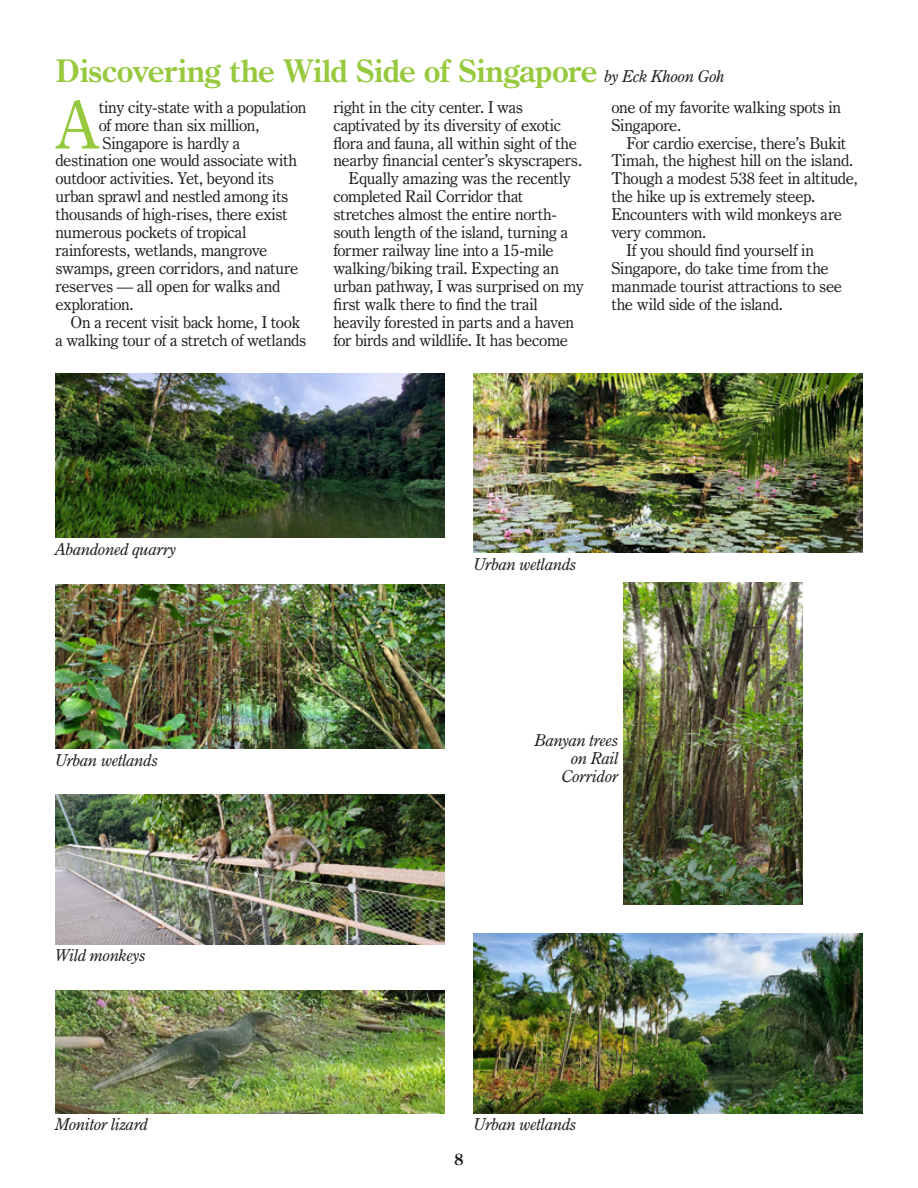
<style>
.page{position:relative;width:918px;height:1188px;background:#fff}
.page>*{position:absolute;margin:0;border:0;box-sizing:border-box;transform-origin:0 0}
.t1{font:66.3px "Century Oldstyle BT";color:#96c93d}
.t2{font:700 31.35px "Century Oldstyle BT";letter-spacing:-.025em;color:#96c93d}
.t3{font:16.5px/18px "Century Oldstyle BT";letter-spacing:-.02em;color:#231f20}
.t4{font:italic 16.5px/18px "Century Oldstyle BT";letter-spacing:-.01em;color:#231f20;text-align:right}
.t5{font:700 16.5px "Century Oldstyle BT";color:#231f20}
.s1{font-weight:400;font-style:italic;font-size:16.5px;color:#231f20}
</style>
<div class="page">
<img style="left:623px;top:583px;width:180px;height:321px">
<img style="left:56px;top:374px;width:388px;height:164px">
<img style="left:56px;top:584px;width:388px;height:165px">
<img style="left:56px;top:795px;width:388px;height:149px">
<img style="left:474px;top:934px;width:388px;height:179px">
<img style="left:56px;top:991px;width:388px;height:122px">
<img style="left:474px;top:374px;width:388px;height:179px">
<h2 class="t2" style="left:56px;top:52px;width:671px">Discovering the Wild Side of Singapore <span class="s1">by Eck Khoon Goh</span></h2>
<h1 class="t1" style="left:56px;top:85px;width:46px">A</h1>
<p class="t3" style="left:99px;top:98px;width:209px">tiny city-state with a population</p>
<p class="t3" style="left:99px;top:116px;width:162px">of more than six million,</p>
<p class="t3" style="left:103px;top:134px;width:139px">Singapore is hardly a</p>
<p class="t3" style="left:56px;top:151px;width:243px">destination one would associate with</p>
<p class="t3" style="left:56px;top:169px;width:220px">outdoor activities. Yet, beyond its</p>
<p class="t3" style="left:56px;top:187px;width:235px">urban sprawl and nestled among its</p>
<p class="t3" style="left:56px;top:205px;width:234px">thousands of high-rises, there exist</p>
<p class="t3" style="left:56px;top:223px;width:193px">numerous pockets of tropical</p>
<p class="t3" style="left:56px;top:241px;width:213px">rainforests, wetlands, mangrove</p>
<p class="t3" style="left:56px;top:259px;width:244px">swamps, green corridors, and nature</p>
<p class="t3" style="left:56px;top:277px;width:226px">reserves — all open for walks and</p>
<p class="t3" style="left:56px;top:295px;width:80px">exploration.</p>
<p class="t3" style="left:70px;top:313px;width:231px">On a recent visit back home, I took</p>
<p class="t3" style="left:56px;top:331px;width:252px">a walking tour of a stretch of wetlands</p>
<p class="t3" style="left:333px;top:98px;width:191px">right in the city center. I was</p>
<p class="t3" style="left:333px;top:116px;width:229px">captivated by its diversity of exotic</p>
<p class="t3" style="left:333px;top:134px;width:245px">flora and fauna, all within sight of the</p>
<p class="t3" style="left:333px;top:151px;width:250px">nearby financial center’s skyscrapers.</p>
<p class="t3" style="left:348px;top:169px;width:224px">Equally amazing was the recently</p>
<p class="t3" style="left:333px;top:187px;width:191px">completed Rail Corridor that</p>
<p class="t3" style="left:333px;top:205px;width:225px">stretches almost the entire north-</p>
<p class="t3" style="left:333px;top:223px;width:236px">south length of the island, turning a</p>
<p class="t3" style="left:333px;top:241px;width:222px">former railway line into a 15-mile</p>
<p class="t3" style="left:333px;top:259px;width:227px">walking/biking trail. Expecting an</p>
<p class="t3" style="left:333px;top:277px;width:252px">urban pathway, I was surprised on my</p>
<p class="t3" style="left:333px;top:295px;width:206px">first walk there to find the trail</p>
<p class="t3" style="left:333px;top:313px;width:242px">heavily forested in parts and a haven</p>
<p class="t3" style="left:333px;top:331px;width:236px">for birds and wildlife. It has become</p>
<p class="t3" style="left:611px;top:98px;width:231px">one of my favorite walking spots in<br>Singapore.</p>
<p class="t3" style="left:626px;top:134px;width:222px">For cardio exercise, there’s Bukit</p>
<p class="t3" style="left:611px;top:152px;width:243px">Timah, the highest hill on the island.</p>
<p class="t3" style="left:611px;top:169px;width:248px">Though a modest 538 feet in altitude,</p>
<p class="t3" style="left:611px;top:187px;width:205px">the hike up is extremely steep.</p>
<p class="t3" style="left:611px;top:205px;width:232px">Encounters with wild monkeys are</p>
<p class="t3" style="left:611px;top:223px;width:97px">very common.</p>
<p class="t3" style="left:626px;top:241px;width:189px">If you should find yourself in</p>
<p class="t3" style="left:611px;top:259px;width:219px">Singapore, do take time from the</p>
<p class="t3" style="left:611px;top:277px;width:232px">manmade tourist attractions to see</p>
<p class="t3" style="left:611px;top:295px;width:173px">the wild side of the island.</p>
<p class="t4" style="left:56px;top:540px;width:122px">Abandoned quarry</p>
<p class="t4" style="left:56px;top:751px;width:105px">Urban wetlands</p>
<p class="t4" style="left:56px;top:946px;width:92px">Wild monkeys</p>
<p class="t4" style="left:474px;top:555px;width:105px">Urban wetlands</p>
<p class="t4" style="left:535px;top:731px;width:85px">Banyan trees on Rail<br>Corridor</p>
<p class="t4" style="left:56px;top:1115px;width:94px">Monitor lizard</p>
<p class="t4" style="left:474px;top:1115px;width:105px">Urban wetlands</p>
<p class="t5" style="left:454px;top:1149px;width:11px">8</p>
</div>
